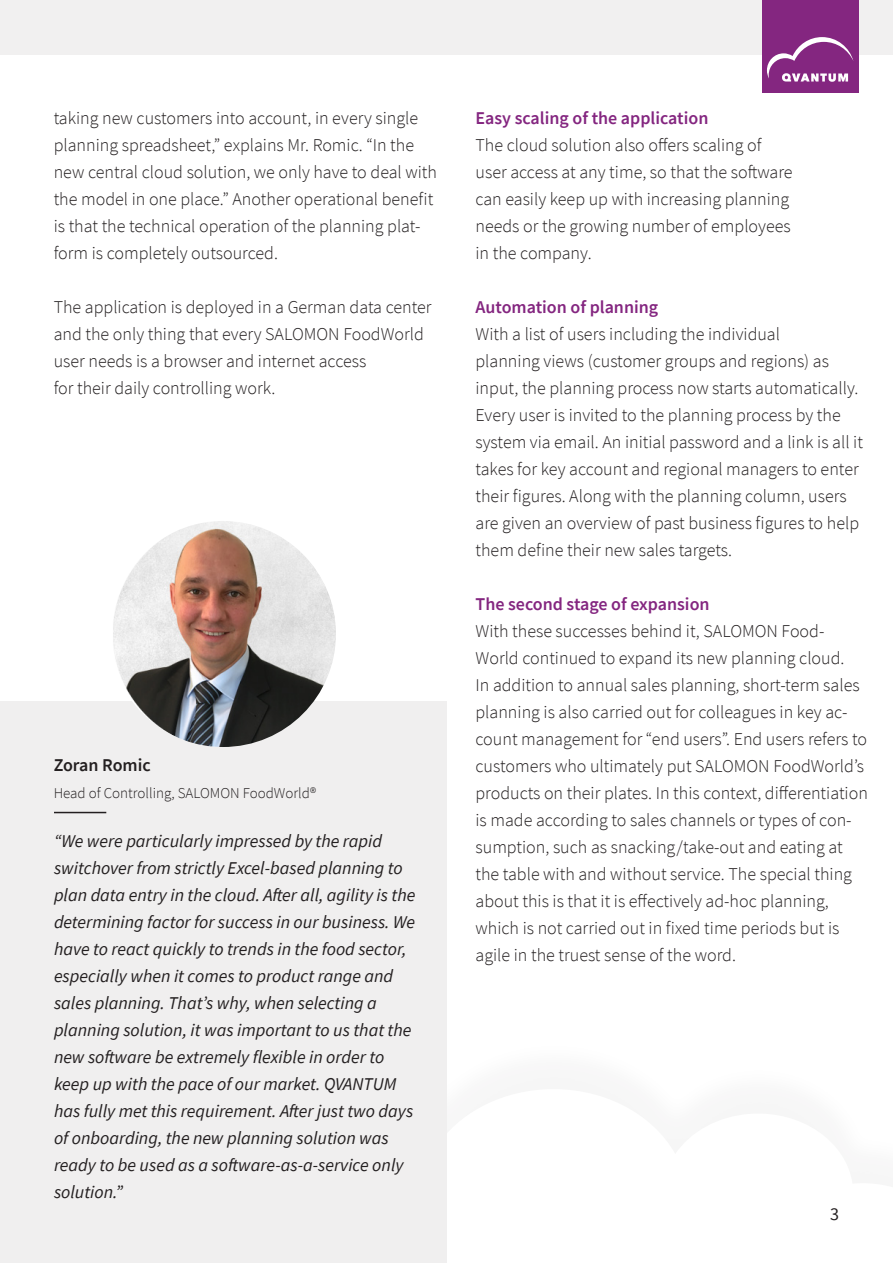
<style>
.page{position:relative;width:893px;height:1263px;background:#fff}
.page>*{position:absolute;margin:0;border:0;box-sizing:border-box;transform-origin:0 0}
.Standard-Fließtext{font:300 18px/27px "Source Sans Pro";color:#231f20}
.Standard-Fließtext-2{font:italic 18px/27px "Source Sans Pro";color:#231f20}
.Standard-Fließtext-3{font:600 18px "Source Sans Pro";color:#842680}
.Standard-Fließtext-4{font:600 18px "Source Sans Pro";color:#231f20}
.t1{font:18px "Source Sans Pro";color:#231f20}
.Standard-Fließtext-5{font:300 15px "Source Sans Pro";color:#231f20}
</style>
<div class="page">
<div style="left:0;top:0;width:893px;height:54px;background:#f0efef"></div>
<div style="left:762px;top:0;width:97px;height:93px;background:#842680"></div>
<svg style="left:767px;top:37px;width:86px;height:45px"></svg>
<div style="left:0;top:702px;width:446px;height:561px;background:#f0efef"></div>
<img style="left:113px;top:521px;width:223px;height:226px">
<hr style="left:54px;top:812px;width:52px;height:1px;background:#231f20">
<p class="Standard-Fließtext" style="left:54px;top:105px;width:385px">taking new customers into account, in every single planning spreadsheet,” explains Mr. Romic. “In the new central cloud solution, we only have to deal with the model in one place.” Another operational benefit is that the technical operation of the planning plat&shy;form is completely outsourced.</p>
<p class="Standard-Fließtext" style="left:54px;top:294px;width:379px">The application is deployed in a German data center and the only thing that every SALOMON FoodWorld</p>
<p class="Standard-Fließtext" style="left:54px;top:348px;width:314px">user needs is a browser and internet access</p>
<p class="Standard-Fließtext" style="left:54px;top:375px;width:223px">for their daily controlling work.</p>
<p class="Standard-Fließtext-4" style="left:54px;top:753px;width:99px">Zoran Romic</p>
<p class="Standard-Fließtext-5" style="left:54px;top:784px;width:264px">Head of Controlling, SALOMON FoodWorld®</p>
<p class="Standard-Fließtext-2" style="left:54px;top:827px;width:330px">“We were particularly impressed by the rapid</p>
<p class="Standard-Fließtext-2" style="left:54px;top:854px;width:363px">switchover from strictly Excel-based planning to plan data entry in the cloud. After all, agility is the determining factor for success in our business. We have to react quickly to trends in the food sector,</p>
<p class="Standard-Fließtext-2" style="left:54px;top:962px;width:341px">especially when it comes to product range and sales planning. That’s why, when selecting a</p>
<p class="Standard-Fließtext-2" style="left:54px;top:1016px;width:361px">planning solution, it was important to us that the new software be extremely flexible in order to keep up with the pace of our market. QVANTUM has fully met this requirement. After just two days of onboarding, the new planning solution was ready to be used as a software-as-a-service only solution.”</p>
<p class="Standard-Fließtext-3" style="left:475px;top:106px;width:234px">Easy scaling of the application</p>
<p class="Standard-Fließtext" style="left:475px;top:132px;width:287px">The cloud solution also offers scaling of</p>
<p class="Standard-Fließtext" style="left:475px;top:159px;width:319px">user access at any time, so that the software</p>
<p class="Standard-Fließtext" style="left:475px;top:186px;width:315px">can easily keep up with increasing planning</p>
<p class="Standard-Fließtext" style="left:475px;top:213px;width:317px">needs or the growing number of employees</p>
<p class="Standard-Fließtext" style="left:475px;top:240px;width:118px">in the company.</p>
<p class="Standard-Fließtext-3" style="left:475px;top:295px;width:184px">Automation of planning</p>
<p class="Standard-Fließtext" style="left:475px;top:321px;width:306px">With a list of users including the individual</p>
<p class="Standard-Fließtext" style="left:475px;top:348px;width:389px">planning views (customer groups and regions) as input, the planning process now starts automatically.<br>Every user is invited to the planning process by the system via email. An initial password and a link is all it takes for key account and regional managers to enter their figures. Along with the planning column, users are given an overview of past business figures to help them define their new sales targets.</p>
<p class="Standard-Fließtext-3" style="left:475px;top:592px;width:236px">The second stage of expansion</p>
<p class="Standard-Fließtext" style="left:475px;top:618px;width:394px">With these successes behind it, SALOMON Food-World continued to expand its new planning cloud.<br>In addition to annual sales planning, short-term sales planning is also carried out for colleagues in key ac&shy;count management for “end users”. End users refers to customers who ultimately put SALOMON FoodWorld’s products on their plates. In this context, differentiation</p>
<p class="Standard-Fließtext" style="left:475px;top:807px;width:378px">is made according to sales channels or types of con&shy;sumption, such as snacking/take-out and eating at the table with and without service. The special thing about this is that it is effectively ad-hoc planning, which is not carried out in fixed time periods but is agile in the truest sense of the word.</p>
<p class="t1" style="left:830px;top:1202px;width:10px">3</p>
</div>
